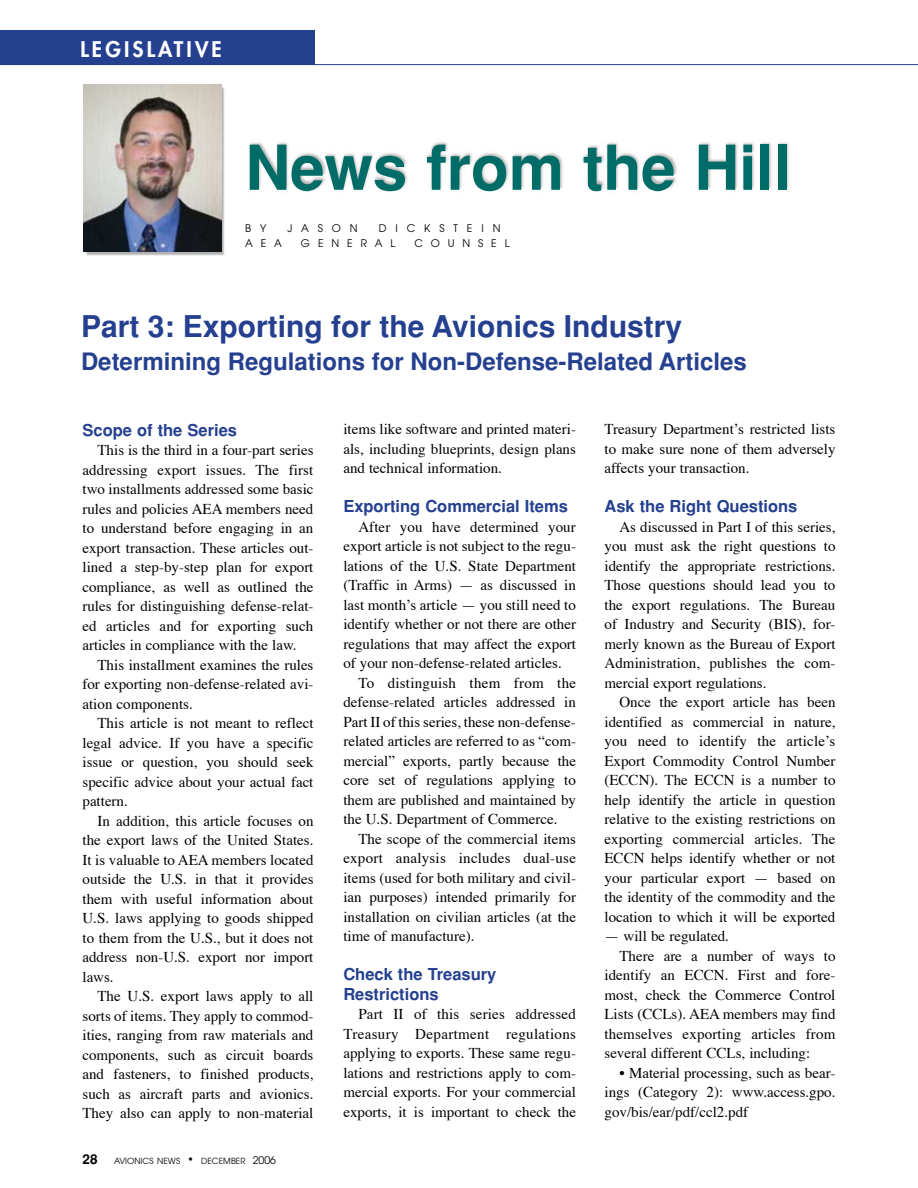
<style>
.page{position:relative;width:918px;height:1188px;background:#fff}
.page>*{position:absolute;margin:0;border:0;box-sizing:border-box;transform-origin:0 0}
.t1{font:700 61.95px "Helvetica";color:#006c67}
.t2{font:700 30px "Helvetica";color:#24408f}
.t3{font:700 24px "Helvetica";color:#24408f}
.t4{font:800 21px "Futura";letter-spacing:.15em;color:#fff}
.t5{font:700 16.5px/19.5px "Helvetica";color:#24408f}
.t6{font:15px/19.5px "Times";color:#000;text-align:justify}
.t7{font:10.5px "Avant Garde";letter-spacing:.85em;color:#000}
.t8{font:10.5px "Avant Garde";letter-spacing:.75em;color:#000}
.t9{font:8.4px "Avant Garde";color:#000}
.s1{font-family:"Helvetica";font-weight:700;font-size:13.5px}
.s2{font-size:10.5px}
</style>
<div class="page">
<img style="left:249px;top:142px;width:540px;height:49px">
<img style="left:86px;top:86px;width:139px;height:170px">
<img style="left:83px;top:85px;width:138px;height:167px">
<div style="left:0;top:30px;width:314px;height:35px;background:#24408f"></div>
<hr style="left:0;top:64px;width:918px;height:1px;background:#24408f">
<h3 class="t4" style="left:80px;top:36px;width:143px">LEGISLATIVE</h3>
<h1 class="t1" style="left:246px;top:132px;width:547px">News from the Hill</h1>
<p class="t7" style="left:245px;top:222px;width:23px">B Y</p>
<p class="t7" style="left:287px;top:222px;width:72px">JASON</p>
<p class="t7" style="left:379px;top:222px;width:123px">DICKSTEIN</p>
<p class="t7" style="left:245px;top:237px;width:14px">AEA</p>
<p class="t7" style="left:301px;top:237px;width:30px">G ENE</p>
<p class="t7" style="left:361px;top:237px;width:36px">RAL</p>
<p class="t8" style="left:414px;top:237px;width:96px">COUNSEL</p>
<h2 class="t2" style="left:81px;top:309px;width:603px">Part 3: Exporting for the Avionics Industry</h2>
<h3 class="t3" style="left:81px;top:347px;width:667px">Determining Regulations for Non-Defense-Related Articles</h3>
<p class="t5" style="left:82px;top:420px;width:156px">Scope of the Series</p>
<p class="t6" style="left:82px;top:441px;width:233px;text-indent:15px">This is the third in a four-part series addressing export issues. The first two installments addressed some basic rules and policies AEA members need to understand before engaging in an export transaction. These articles out&shy;lined a step-by-step plan for export compliance, as well as outlined the rules for distinguishing defense-relat&shy;ed articles and for exporting such articles in compliance with the law.</p>
<p class="t6" style="left:82px;top:656px;width:232px;text-indent:15px">This installment examines the rules for exporting non-defense-related avi&shy;ation components.</p>
<p class="t6" style="left:82px;top:714px;width:233px;text-indent:15px">This article is not meant to reflect legal advice. If you have a specific issue or question, you should seek specific advice about your actual fact pattern.</p>
<p class="t6" style="left:82px;top:812px;width:233px;text-indent:15px">In addition, this article focuses on the export laws of the United States.<br>It is valuable to AEA members located outside the U.S. in that it provides them with useful information about U.S. laws applying to goods shipped to them from the U.S., but it does not address non-U.S. export nor import laws.</p>
<p class="t6" style="left:82px;top:987px;width:232px;text-indent:15px">The U.S. export laws apply to all sorts of items. They apply to commod&shy;ities, ranging from raw materials and components, such as circuit boards and fasteners, to finished products, such as aircraft parts and avionics.<br>They also can apply to non-material</p>
<p class="t9" style="left:82px;top:1156px;width:195px"><span class="s1">28</span> AVIONICS NEWS <span class="s2">•</span> DECEMBER <span class="s2">2006</span></p>
<p class="t6" style="left:343px;top:420px;width:234px">items like software and printed materi&shy;als, including blueprints, design plans and technical information.</p>
<p class="t5" style="left:343px;top:497px;width:226px">Exporting Commercial Items</p>
<p class="t6" style="left:358px;top:518px;width:219px">After you have determined your</p>
<p class="t6" style="left:343px;top:537px;width:234px">export article is not subject to the regu-</p>
<p class="t6" style="left:343px;top:557px;width:234px">lations of the U.S. State Department</p>
<p class="t6" style="left:343px;top:576px;width:234px">(Traffic in Arms) — as discussed in</p>
<p class="t6" style="left:343px;top:596px;width:234px">last month’s article — you still need to</p>
<p class="t6" style="left:343px;top:615px;width:234px">identify whether or not there are other</p>
<p class="t6" style="left:343px;top:635px;width:234px">regulations that may affect the export</p>
<p class="t6" style="left:343px;top:654px;width:220px">of your non-defense-related articles.</p>
<p class="t6" style="left:358px;top:674px;width:219px">To distinguish them from the</p>
<p class="t6" style="left:343px;top:693px;width:234px">defense-related articles addressed in</p>
<p class="t6" style="left:343px;top:713px;width:234px">Part II of this series, these non-defense-</p>
<p class="t6" style="left:343px;top:732px;width:234px">related articles are referred to as “com-</p>
<p class="t6" style="left:343px;top:752px;width:234px">mercial” exports, partly because the</p>
<p class="t6" style="left:343px;top:771px;width:234px">core set of regulations applying to</p>
<p class="t6" style="left:343px;top:791px;width:234px">them are published and maintained by</p>
<p class="t6" style="left:343px;top:810px;width:216px">the U.S. Department of Commerce.</p>
<p class="t6" style="left:358px;top:830px;width:219px">The scope of the commercial items</p>
<p class="t6" style="left:343px;top:849px;width:234px">export analysis includes dual-use</p>
<p class="t6" style="left:343px;top:869px;width:234px">items (used for both military and civil-</p>
<p class="t6" style="left:343px;top:888px;width:234px">ian purposes) intended primarily for</p>
<p class="t6" style="left:343px;top:908px;width:234px">installation on civilian articles (at the</p>
<p class="t6" style="left:343px;top:927px;width:133px">time of manufacture).</p>
<p class="t5" style="left:343px;top:965px;width:155px">Check the Treasury<br>Restrictions</p>
<p class="t6" style="left:343px;top:1005px;width:234px;text-indent:15px">Part II of this series addressed Treasury Department regulations applying to exports. These same regu&shy;lations and restrictions apply to com&shy;mercial exports. For your commercial exports, it is important to check the</p>
<p class="t6" style="left:604px;top:420px;width:233px">Treasury Department’s restricted lists to make sure none of them adversely affects your transaction.</p>
<p class="t5" style="left:604px;top:497px;width:195px">Ask the Right Questions</p>
<p class="t6" style="left:604px;top:518px;width:233px;text-indent:15px">As discussed in Part I of this series, you must ask the right questions to identify the appropriate restrictions.<br>Those questions should lead you to the export regulations. The Bureau of Industry and Security (BIS), for&shy;merly known as the Bureau of Export Administration, publishes the com&shy;mercial export regulations.</p>
<p class="t6" style="left:604px;top:693px;width:233px;text-indent:15px">Once the export article has been identified as commercial in nature, you need to identify the article’s Export Commodity Control Number (ECCN). The ECCN is a number to help identify the article in question relative to the existing restrictions on exporting commercial articles. The ECCN helps identify whether or not your particular export — based on the identity of the commodity and the location to which it will be exported</p>
<p class="t6" style="left:604px;top:927px;width:126px">— will be regulated.</p>
<p class="t6" style="left:620px;top:947px;width:218px">There are a number of ways to</p>
<p class="t6" style="left:604px;top:966px;width:232px">identify an ECCN. First and fore-</p>
<p class="t6" style="left:604px;top:986px;width:232px">most, check the Commerce Control</p>
<p class="t6" style="left:604px;top:1005px;width:232px">Lists (CCLs). AEA members may find</p>
<p class="t6" style="left:604px;top:1025px;width:232px">themselves exporting articles from</p>
<p class="t6" style="left:604px;top:1044px;width:207px">several different CCLs, including:</p>
<p class="t6" style="left:604px;top:1064px;width:233px;text-indent:15px">• Material processing, such as bear&shy;ings (Category 2): www.access.gpo. gov/bis/ear/pdf/ccl2.pdf</p>
</div>
